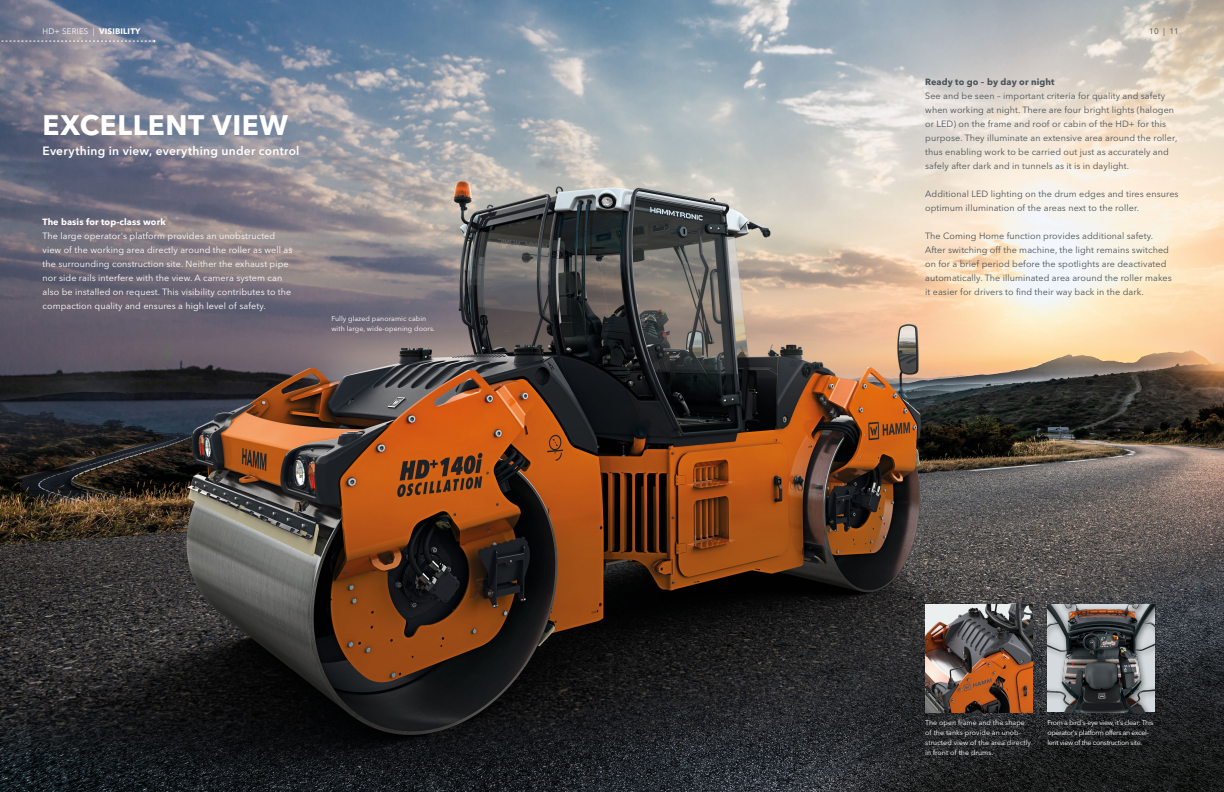
<style>
.page{position:relative;width:1224px;height:792px;background:#fff}
.page>*{position:absolute;margin:0;border:0;box-sizing:border-box;transform-origin:0 0}
.t1{font:700 28px "Avenir Next LT Pro";letter-spacing:.02em;color:#fff}
.t2{font:600 12px "Avenir Next LT Pro";letter-spacing:.02em;color:#fff}
.t3{font:9px/14px "Avenir Next LT Pro";letter-spacing:.01em;color:#485358}
.t4{font:9px/14px "Avenir Next LT Pro";letter-spacing:.01em;color:#fff}
.t5{font:700 9px "Avenir Next LT Pro";letter-spacing:.01em;color:#fff}
.t6{font:700 9px "Avenir Next LT Pro";letter-spacing:.01em;color:#485358}
.t7{font:8px "Avenir Next LT Pro";letter-spacing:.02em;color:#fff}
.t8{font:8px "Avenir Next LT Pro";color:#485358}
.t9{font:7px/10px "Avenir Next LT Pro";letter-spacing:.01em;color:#fff}
.t10{font:7px/10px "Avenir Next LT Pro";letter-spacing:-.04em;color:#fff}
.s1{font-weight:700}
</style>
<div class="page">
<img style="left:0;top:0;width:1224px;height:792px">
<svg style="left:0;top:40px;width:155px;height:2px"></svg>
<img style="left:925px;top:605px;width:108px;height:107px">
<img style="left:1047px;top:605px;width:108px;height:107px">
<p class="t7" style="left:43px;top:27px;width:99px">HD+ SERIES | <span class="s1">VISIBILITY</span></p>
<p class="t8" style="left:1149px;top:27px;width:31px">10 | 11</p>
<h1 class="t1" style="left:43px;top:108px;width:247px">EXCELLENT VIEW</h1>
<h2 class="t2" style="left:43px;top:143px;width:259px">Everything in view, everything under control</h2>
<p class="t5" style="left:43px;top:216px;width:125px">The basis for top-class work</p>
<p class="t4" style="left:43px;top:229px;width:251px">The large operator's platform provides an unobstructed view of the working area directly around the roller as well as the surrounding construction site. Neither the exhaust pipe nor side rails interfere with the view. A camera system can also be installed on request. This visibility contributes to the compaction quality and ensures a high level of safety.</p>
<p class="t9" style="left:331px;top:314px;width:105px">Fully glazed panoramic cabin with large, wide-opening doors.</p>
<p class="t6" style="left:925px;top:76px;width:131px">Ready to go – by day or night</p>
<p class="t3" style="left:925px;top:89px;width:254px">See and be seen – important criteria for quality and safety when working at night. There are four bright lights (halogen or LED) on the frame and roof or cabin of the HD+ for this purpose. They illuminate an extensive area around the roller, thus enabling work to be carried out just as accurately and safely after dark and in tunnels as it is in daylight.</p>
<p class="t3" style="left:925px;top:187px;width:255px">Additional LED lighting on the drum edges and tires ensures optimum illumination of the areas next to the roller.</p>
<p class="t3" style="left:925px;top:229px;width:248px">The Coming Home function provides additional safety.<br>After switching off the machine, the light remains switched on for a brief period before the spotlights are deactivated automatically. The illuminated area around the roller makes it easier for drivers to find their way back in the dark.</p>
<p class="t9" style="left:925px;top:717px;width:107px">The open frame and the shape of the tanks provide an unob&shy;structed view of the area directly in front of the drums.</p>
<p class="t10" style="left:1047px;top:717px;width:108px">From a bird's-eye view, it's clear: This operator's platform offers an excel&shy;lent view of the construction site.</p>
</div>
